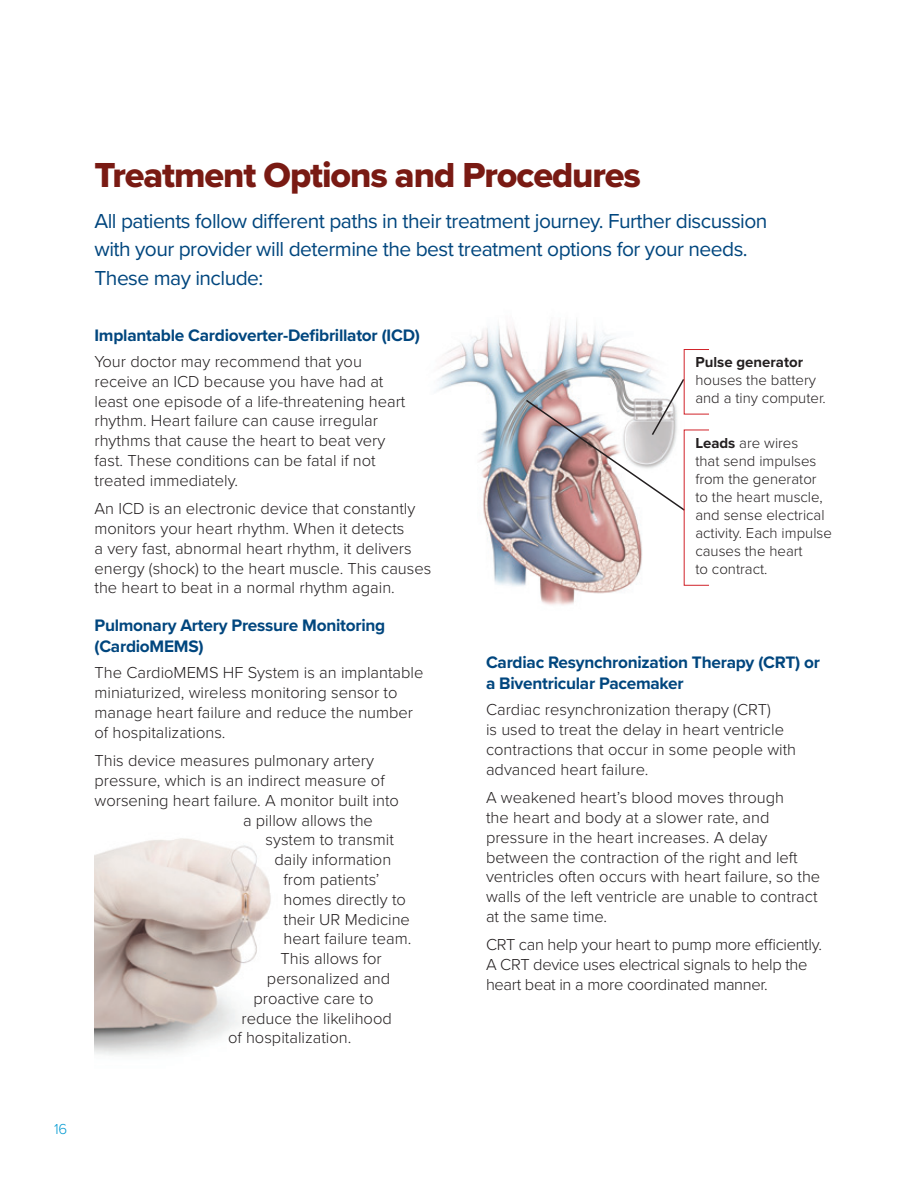
<style>
.page{position:relative;width:918px;height:1188px;background:#fff}
.page>*{position:absolute;margin:0;border:0;box-sizing:border-box;transform-origin:0 0}
.main_head{font:36px "Proxima Nova Extrabld";letter-spacing:-.03em;color:#791a13}
.intro_paragraph{font:21px/28.5px "Proxima Nova";letter-spacing:-.025em;color:#00467e}
._11_5_541_sub{font:700 17.25px/20.7px "Proxima Nova";letter-spacing:-.015em;color:#00467e}
.body_copy{font:300 16.5px/19.8px "Proxima Nova";color:#231f20}
.body_copy-2{font:300 16.5px/19.8px "Proxima Nova";letter-spacing:-.02em;color:#231f20}
.MY_caps_head{font:300 15px/18px "Proxima Nova";color:#231f20}
.t1{font:300 15px "Proxima Nova";color:#069bd2}
.s1{font-weight:700}
</style>
<div class="page">
<img style="left:437px;top:320px;width:250px;height:285px">
<img style="left:94px;top:838px;width:177px;height:217px">
<img style="left:524px;top:377px;width:162px;height:135px">
<p class="main_head" style="left:94px;top:149px;width:548px">Treatment Options and Procedures</p>
<p class="intro_paragraph" style="left:94px;top:205px;width:675px">All patients follow different paths in their treatment journey. Further discussion with your provider will determine the best treatment options for your needs.<br>These may include:</p>
<p class="_11_5_541_sub" style="left:94px;top:324px;width:327px">Implantable Cardioverter-Defibrillator (ICD)</p>
<p class="body_copy" style="left:94px;top:351px;width:313px">Your doctor may recommend that you receive an ICD because you have had at least one episode of a life-threatening heart rhythm. Heart failure can cause irregular rhythms that cause the heart to beat very fast. These conditions can be fatal if not treated immediately.</p>
<p class="body_copy" style="left:94px;top:498px;width:338px">An ICD is an electronic device that constantly monitors your heart rhythm. When it detects<br>a very fast, abnormal heart rhythm, it delivers energy (shock) to the heart muscle. This causes the heart to beat in a normal rhythm again.</p>
<p class="_11_5_541_sub" style="left:94px;top:615px;width:292px">Pulmonary Artery Pressure Monitoring (CardioMEMS)</p>
<p class="body_copy" style="left:94px;top:662px;width:331px">The CardioMEMS HF System is an implantable miniaturized, wireless monitoring sensor to manage heart failure and reduce the number of hospitalizations.</p>
<p class="body_copy" style="left:94px;top:750px;width:281px">This device measures pulmonary artery</p>
<p class="body_copy" style="left:94px;top:770px;width:292px">pressure, which is an indirect measure of</p>
<p class="body_copy" style="left:94px;top:789px;width:306px">worsening heart failure. A monitor built into</p>
<p class="body_copy" style="left:243px;top:809px;width:132px">a pillow allows the</p>
<p class="body_copy" style="left:266px;top:829px;width:130px">system to transmit</p>
<p class="body_copy" style="left:274px;top:849px;width:118px">daily information</p>
<p class="body_copy" style="left:283px;top:869px;width:98px">from patients’</p>
<p class="body_copy" style="left:283px;top:888px;width:124px">homes directly to</p>
<p class="body_copy" style="left:283px;top:908px;width:128px">their UR Medicine</p>
<p class="body_copy" style="left:283px;top:928px;width:129px">heart failure team.</p>
<p class="body_copy" style="left:280px;top:948px;width:103px">This allows for</p>
<p class="body_copy" style="left:267px;top:968px;width:125px">personalized and</p>
<p class="body_copy" style="left:253px;top:987px;width:122px">proactive care to</p>
<p class="body_copy" style="left:241px;top:1007px;width:152px">reduce the likelihood</p>
<p class="body_copy" style="left:228px;top:1027px;width:125px">of hospitalization.</p>
<p class="MY_caps_head" style="left:695px;top:353px;width:132px"><span class="s1">Pulse generator </span>houses the battery and a tiny computer.</p>
<p class="MY_caps_head" style="left:695px;top:434px;width:138px"><span class="s1">Leads</span> are wires<br>that send impulses from the generator to the heart muscle, and sense electrical activity. Each impulse causes the heart<br>to contract.</p>
<p class="_11_5_541_sub" style="left:486px;top:652px;width:336px">Cardiac Resynchronization Therapy (CRT) or a Biventricular Pacemaker</p>
<p class="body_copy" style="left:486px;top:699px;width:312px">Cardiac resynchronization therapy (CRT)<br>is used to treat the delay in heart ventricle contractions that occur in some people with advanced heart failure.</p>
<p class="body_copy" style="left:486px;top:787px;width:336px">A weakened heart’s blood moves through<br>the heart and body at a slower rate, and pressure in the heart increases. A delay between the contraction of the right and left ventricles often occurs with heart failure, so the walls of the left ventricle are unable to contract at the same time.</p>
<p class="body_copy-2" style="left:486px;top:934px;width:337px">CRT can help your heart to pump more efficiently.<br>A CRT device uses electrical signals to help the heart beat in a more coordinated manner.</p>
<p class="t1" style="left:54px;top:1118px;width:15px">16</p>
</div>
